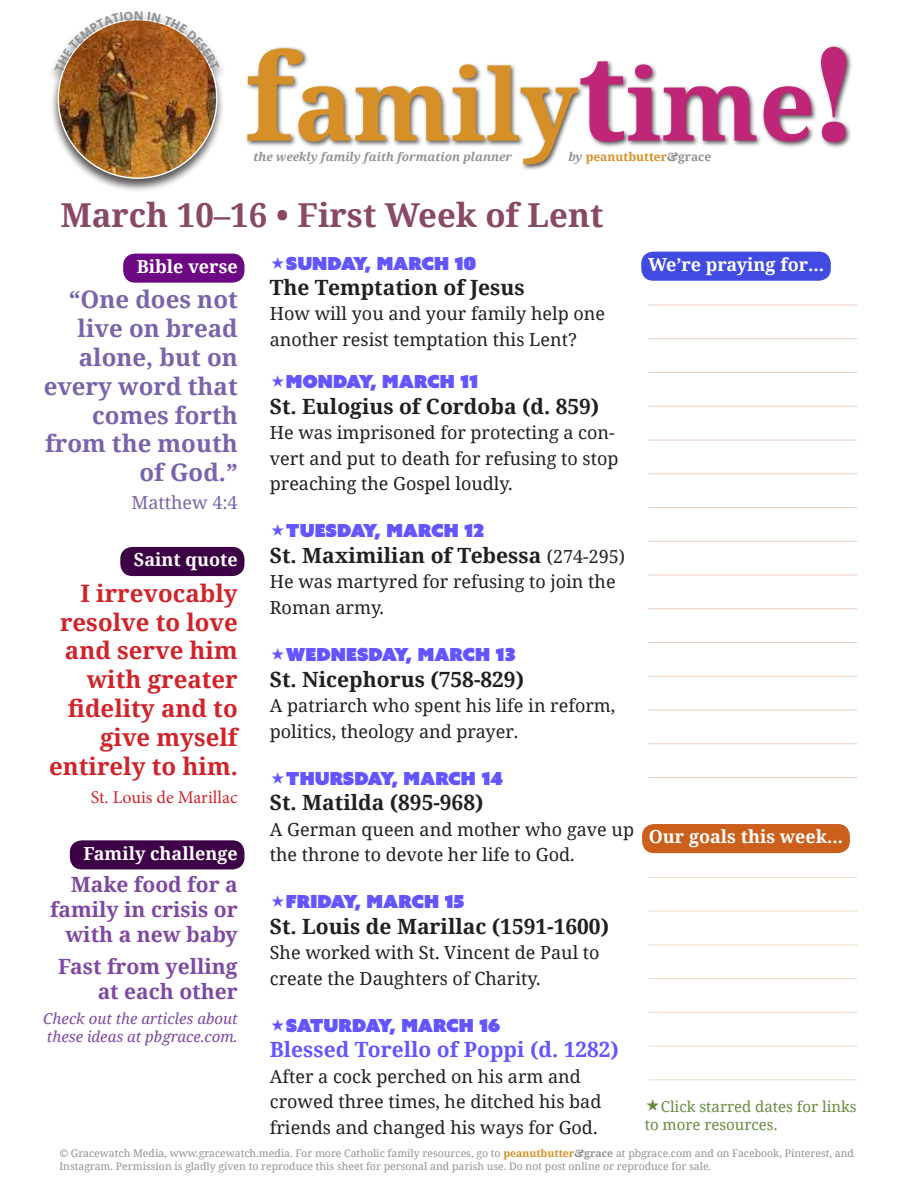
<style>
.page{position:relative;width:918px;height:1188px;background:#fff}
.page>*{position:absolute;margin:0;border:0;box-sizing:border-box;transform-origin:0 0}
.t1{font:700 99px "Noto Serif";color:#d79027}
.t2{font:700 33px "Noto Serif";color:#894965}
.Larger_sidebar_text{font:700 24px/28.8px "Noto Serif";color:#d1232a;text-align:right}
.t3{font:700 24px/28.8px "Noto Serif";color:#7964ab;text-align:right}
.t4{font:700 21px "Noto Serif";color:#231f20}
.t5{font:700 21px/25.2px "Noto Serif";color:#7f49a3;text-align:right}
.t6{font:700 21px "Noto Serif";color:#6355ff}
.t7{font:18px/25.5px "Noto Serif";color:#231f20}
.DAY_-_GREEN{font:18px "Azo Sans Uber";color:#6355ff}
.DAY_-_RED{font:18px "Azo Sans Uber";color:#6355ff}
.SUBHEAD_LEFT_ALIGNED{font:700 18px "Noto Serif";color:#fff}
.SUBHEAD{font:700 18px "Noto Serif";color:#fff}
.t8{font:18px "Minion Pro";color:#d1232a}
.t9{font:18px "Noto Serif";color:#7964ab}
.t10{font:italic 15px/18px "Noto Serif";color:#7f49a3}
.DAY_-_GREEN-2{font:15px/18px "Noto Serif";color:#688c3f}
.t11{font:italic 700 12px "Noto Serif";color:#919396}
.t12{font:700 12px "Noto Serif";color:#d79027}
.t13{font:10.5px/12.6px "Noto Serif";color:#919396}
.s1{font-size:120px}
.s2{font-size:120px;color:#c02677}
.s3{color:#c02677}
.s4{font-family:"Playfair Display";font-weight:900;font-size:120px;color:#c02677}
.s5{font-style:italic;color:#919396}
.s6{font-family:"Playfair Display";font-weight:900;color:#87898c}
.s7{color:#919396}
.s8{font-weight:400;font-size:18px}
.s9{font-weight:700;font-style:italic}
.s10{font-weight:700;color:#d79027}
.s11{font-weight:700}
</style>
<div class="page">
<div style="left:123px;top:254px;width:121px;height:29px;background:#6e0985;border-radius:12px"></div>
<div style="left:120px;top:547px;width:124px;height:29px;background:#3d0046;border-radius:12px"></div>
<div style="left:70px;top:840px;width:174px;height:29px;background:#3d0046;border-radius:12px"></div>
<div style="left:641px;top:252px;width:190px;height:29px;background:#414be1;border-radius:12px"></div>
<hr style="left:648px;top:305px;width:209px;height:1px;background:#edcfc1">
<hr style="left:648px;top:338px;width:209px;height:1px;background:#edcfc1">
<hr style="left:648px;top:372px;width:209px;height:1px;background:#edcfc1">
<hr style="left:648px;top:406px;width:209px;height:1px;background:#edcfc1">
<hr style="left:648px;top:440px;width:209px;height:1px;background:#edcfc1">
<hr style="left:648px;top:473px;width:209px;height:1px;background:#edcfc1">
<hr style="left:648px;top:507px;width:209px;height:1px;background:#edcfc1">
<hr style="left:648px;top:541px;width:209px;height:1px;background:#edcfc1">
<hr style="left:648px;top:575px;width:209px;height:1px;background:#edcfc1">
<hr style="left:648px;top:608px;width:209px;height:1px;background:#edcfc1">
<hr style="left:648px;top:642px;width:209px;height:1px;background:#edcfc1">
<hr style="left:648px;top:676px;width:209px;height:1px;background:#edcfc1">
<hr style="left:648px;top:710px;width:209px;height:1px;background:#edcfc1">
<hr style="left:648px;top:743px;width:209px;height:1px;background:#edcfc1">
<hr style="left:648px;top:777px;width:209px;height:1px;background:#edcfc1">
<div style="left:642px;top:824px;width:208px;height:29px;background:#cc5f1b;border-radius:12px"></div>
<hr style="left:649px;top:877px;width:208px;height:1px;background:#eddbc1">
<hr style="left:649px;top:911px;width:208px;height:1px;background:#eddbc1">
<hr style="left:649px;top:945px;width:208px;height:1px;background:#eddbc1">
<hr style="left:649px;top:978px;width:208px;height:1px;background:#eddbc1">
<hr style="left:649px;top:1012px;width:208px;height:1px;background:#eddbc1">
<hr style="left:649px;top:1046px;width:208px;height:1px;background:#eddbc1">
<hr style="left:649px;top:1080px;width:208px;height:1px;background:#eddbc1">
<div style="left:245px;top:44px;width:608px;height:127px;background:#231f20;opacity:.75"></div>
<div style="left:47px;top:11px;width:179px;height:182px;background:#231f20;opacity:.75"></div>
<img style="left:58px;top:20px;width:159px;height:158px;border-radius:79px">
<svg style="left:55px;top:11px;width:164px;height:62px"></svg>
<p class="t1" style="left:245px;top:35px;width:609px"><span class="s1">f</span>amily<span class="s2">t</span><span class="s3">ime</span><span class="s4">!</span></p>
<p class="t11" style="left:254px;top:149px;width:260px">the weekly family faith formation planner</p>
<p class="t12" style="left:568px;top:149px;width:144px"><span class="s5">by</span> peanutbutter<span class="s6">&amp;</span><span class="s7">grace</span></p>
<p class="t2" style="left:60px;top:192px;width:544px">March 10–16 • First Week of Lent</p>
<p class="SUBHEAD" style="left:137px;top:254px;width:103px">Bible verse</p>
<p class="t3" style="left:44px;top:285px;width:196px">“One does not live on bread alone, but on every word that comes forth from the mouth of God.”</p>
<p class="t9" style="left:132px;top:491px;width:108px">Matthew 4:4</p>
<p class="DAY_-_GREEN" style="left:286px;top:251px;width:192px">SUNDAY, MARCH 10</p>
<p class="t4" style="left:270px;top:272px;width:256px">The Temptation of Jesus</p>
<p class="t7" style="left:270px;top:300px;width:337px">How will you and your family help one another resist temptation this Lent?</p>
<p class="DAY_-_GREEN" style="left:286px;top:370px;width:194px">MONDAY, MARCH 11</p>
<p class="t4" style="left:270px;top:391px;width:331px">St. Eulogius of Cordoba (d. 859)</p>
<p class="t7" style="left:270px;top:419px;width:350px">He was imprisoned for protecting a con&shy;vert and put to death for refusing to stop preaching the Gospel loudly.</p>
<p class="DAY_-_RED" style="left:286px;top:519px;width:200px">TUESDAY, MARCH 12</p>
<p class="t4" style="left:270px;top:541px;width:357px">St. Maximilian of Tebessa <span class="s8">(274-295)</span></p>
<p class="t7" style="left:270px;top:569px;width:347px">He was martyred for refusing to join the<br>Roman army.</p>
<p class="DAY_-_RED" style="left:286px;top:643px;width:231px">WEDNESDAY, MARCH 13</p>
<p class="t4" style="left:270px;top:664px;width:256px">St. Nicephorus (758-829)</p>
<p class="t7" style="left:270px;top:692px;width:347px">A patriarch who spent his life in reform, politics, theology and prayer.</p>
<p class="DAY_-_GREEN" style="left:286px;top:766px;width:219px">THURSDAY, MARCH 14</p>
<p class="t4" style="left:270px;top:788px;width:215px">St. Matilda (895-968)</p>
<p class="t7" style="left:270px;top:816px;width:366px">A German queen and mother who gave up the throne to devote her life to God.</p>
<p class="DAY_-_GREEN" style="left:286px;top:890px;width:180px">FRIDAY, MARCH 15</p>
<p class="t4" style="left:270px;top:911px;width:341px">St. Louis de Marillac (1591-1600)</p>
<p class="t7" style="left:270px;top:939px;width:331px">She worked with St. Vincent de Paul to create the Daughters of Charity.</p>
<p class="DAY_-_RED" style="left:286px;top:1013px;width:216px">SATURDAY, MARCH 16</p>
<p class="t6" style="left:270px;top:1035px;width:351px">Blessed Torello of Poppi (d. 1282)</p>
<p class="t7" style="left:270px;top:1063px;width:333px">After a cock perched on his arm and crowed three times, he ditched his bad friends and changed his ways for God.</p>
<p class="SUBHEAD" style="left:134px;top:547px;width:105px">Saint quote</p>
<p class="Larger_sidebar_text" style="left:49px;top:578px;width:190px">I irrevocably resolve to love and serve him with greater fidelity and to give myself entirely to him.</p>
<p class="t8" style="left:91px;top:785px;width:148px">St. Louis de Marillac</p>
<p class="SUBHEAD" style="left:83px;top:840px;width:156px">Family challenge</p>
<p class="t5" style="left:50px;top:871px;width:189px">Make food for a family in crisis or with a new baby</p>
<p class="t5" style="left:58px;top:953px;width:181px">Fast from yelling at each other</p>
<p class="t10" style="left:43px;top:1009px;width:196px">Check out the articles about these ideas at pbgrace.com.</p>
<p class="SUBHEAD_LEFT_ALIGNED" style="left:648px;top:252px;width:178px">We’re praying for...</p>
<p class="SUBHEAD_LEFT_ALIGNED" style="left:649px;top:824px;width:196px">Our goals this week...</p>
<p class="DAY_-_GREEN-2" style="left:645px;top:1097px;width:213px;text-indent:16px">Click starred dates for links to more resources.</p>
<p class="t13" style="left:59px;top:1147px;width:796px"><span class="s9">©</span> Gracewatch Media, www.gracewatch.media. For more Catholic family resources, go to <span class="s10">peanutbutter</span><span class="s6">&amp;</span><span class="s11">grace</span> at pbgrace.com and on Facebook, Pinterest, and<br>Instagram. Permission is gladly given to reproduce this sheet for personal and parish use. Do not post online or reproduce for sale.</p>
</div>
